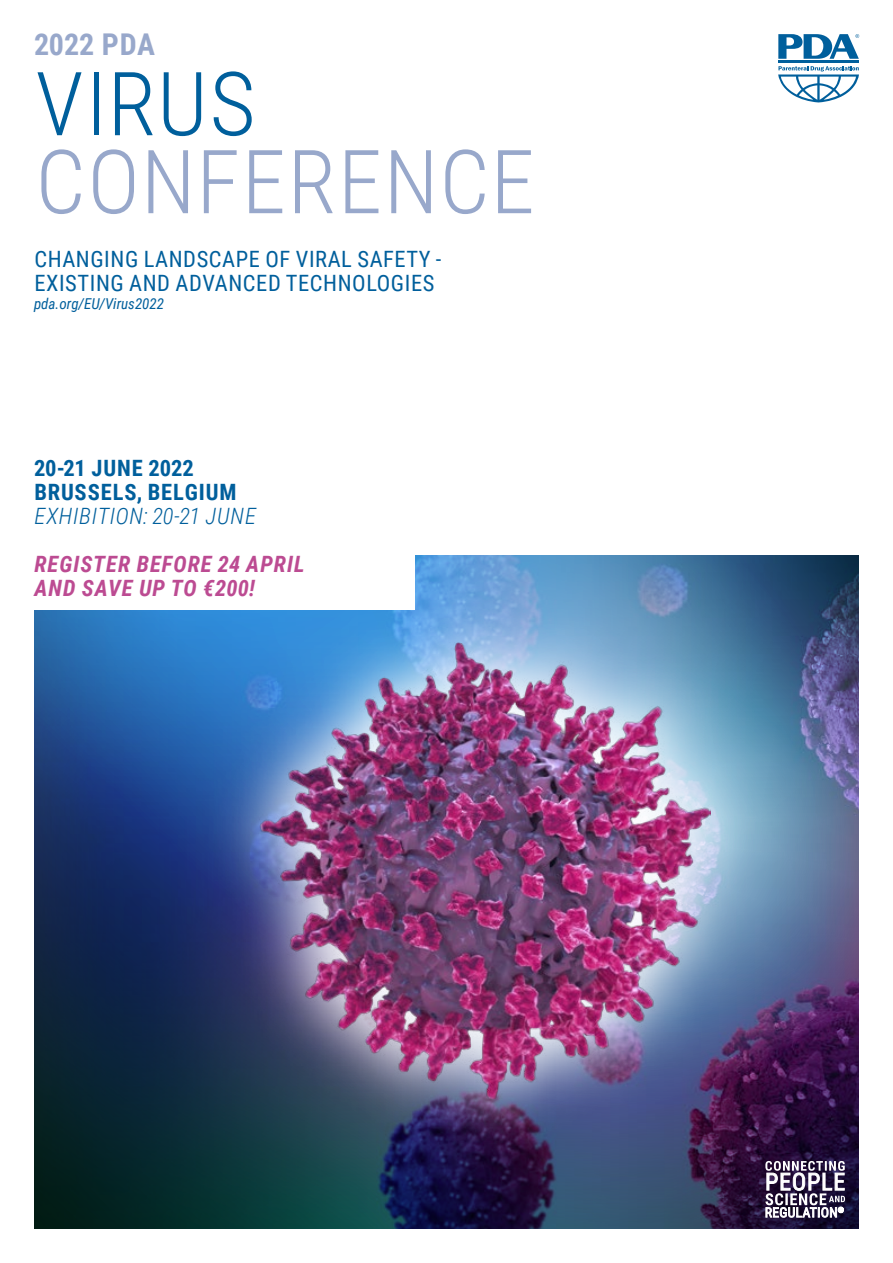
<style>
.page{position:relative;width:893px;height:1263px;background:#fff}
.page>*{position:absolute;margin:0;border:0;box-sizing:border-box;transform-origin:0 0}
.t1{font:300 88.5px "Roboto Condensed";letter-spacing:.02em;color:#98a8cb}
.t2{font:300 88.5px "Roboto Condensed";letter-spacing:.015em;color:#005f9c}
.t3{font:700 30px "Roboto Condensed";color:#98a8cb}
.t4{font:22.5px/24px "Roboto Condensed";letter-spacing:.025em;color:#005f9c}
.t5{font:italic 700 22.5px/24px "Roboto Condensed";letter-spacing:.045em;color:#bc4b92}
.t6{font:700 22.5px/24px "Roboto Condensed";letter-spacing:.035em;color:#005f9c}
.t7{font:italic 300 22.5px "Roboto Condensed";letter-spacing:.035em;color:#005f9c}
.t8{font:italic 15px "Roboto Condensed";color:#005f9c}
</style>
<div class="page">
<hr style="left:778px;top:61px;width:81px;height:2px;background:#005f9c">
<svg style="left:778px;top:66px;width:81px;height:36px"></svg>
<svg style="left:778px;top:34px;width:81px;height:25px"></svg>
<img style="left:34px;top:556px;width:825px;height:673px">
<div style="left:0;top:556px;width:415px;height:54px;background:#fff"></div>
<svg style="left:765px;top:1161px;width:80px;height:56px"></svg>
<img style="left:204px;top:586px;width:561px;height:568px">
<img style="left:259px;top:642px;width:451px;height:456px">
<h2 class="t3" style="left:34px;top:24px;width:123px">2022 PDA</h2>
<h1 class="t2" style="left:36px;top:42px;width:221px">VIRUS</h1>
<h1 class="t1" style="left:36px;top:120px;width:501px">CONFERENCE</h1>
<p class="t4" style="left:34px;top:246px;width:409px">CHANGING LANDSCAPE OF VIRAL SAFETY -<br>EXISTING AND ADVANCED TECHNOLOGIES</p>
<p class="t8" style="left:34px;top:293px;width:132px">pda.org/EU/Virus2022</p>
<p class="t6" style="left:34px;top:455px;width:204px">20-21 JUNE 2022<br>BRUSSELS, BELGIUM</p>
<p class="t7" style="left:34px;top:500px;width:223px">EXHIBITION: 20-21 JUNE</p>
<p class="t5" style="left:34px;top:551px;width:272px">REGISTER BEFORE 24 APRIL<br>AND SAVE UP TO €200!</p>
</div>
